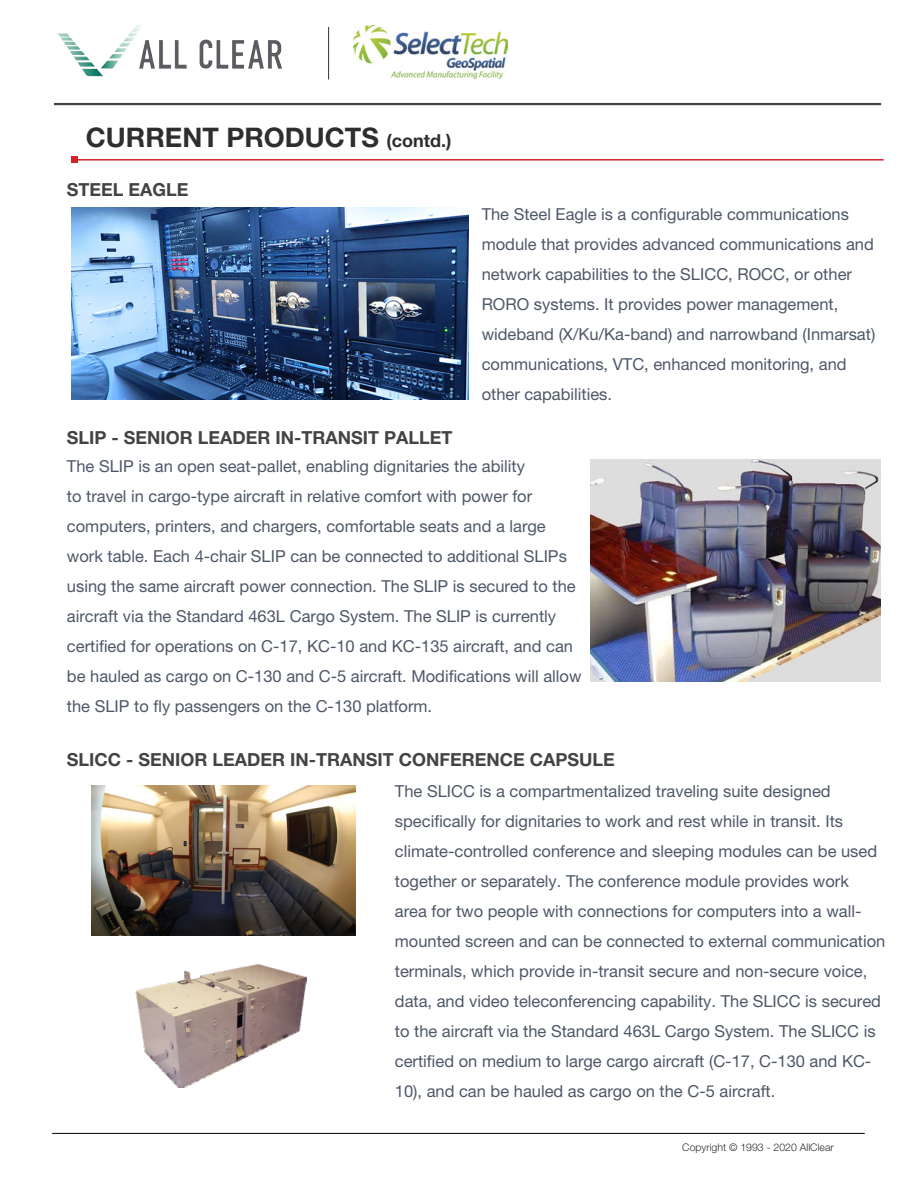
<style>
.page{position:relative;width:918px;height:1188px;background:#fff}
.page>*{position:absolute;margin:0;border:0;box-sizing:border-box;transform-origin:0 0}
.Paragraph_Style_1{font:700 27px "Helvetica Neue LT Std";color:#2e2e2e}
.t1{font:700 18px "Helvetica Neue LT Std";color:#434343}
.Paragraph_Style_1-2{font:16.5px/30px "Helvetica Neue LT Std";color:#4e5767}
.t2{font:300 10.5px "Helvetica Neue LT Std";color:#2e2e2e}
.s1{font-size:18px}
</style>
<div class="page">
<img style="left:71px;top:208px;width:397px;height:192px">
<img style="left:590px;top:460px;width:290px;height:222px">
<img style="left:91px;top:786px;width:264px;height:149px">
<img style="left:136px;top:964px;width:170px;height:123px">
<img style="left:353px;top:26px;width:155px;height:53px">
<hr style="left:328px;top:27px;width:1px;height:52px;background:#434343">
<hr style="left:52px;top:1133px;width:813px;height:1px;background:#000">
<hr style="left:74px;top:159px;width:810px;height:2px;background:#d1232a">
<div style="left:71px;top:156px;width:7px;height:7px;background:#d1232a"></div>
<hr style="left:54px;top:103px;width:827px;height:2px;background:#434343">
<img style="left:58px;top:25px;width:224px;height:52px">
<p class="Paragraph_Style_1" style="left:86px;top:121px;width:367px">CURRENT PRODUCTS <span class="s1">(contd.)</span></p>
<p class="t1" style="left:67px;top:178px;width:123px">STEEL EAGLE</p>
<p class="Paragraph_Style_1-2" style="left:482px;top:199px;width:395px">The Steel Eagle is a configurable communications module that provides advanced communications and network capabilities to the SLICC, ROCC, or other RORO systems. It provides power management, wideband (X/Ku/Ka-band) and narrowband (Inmarsat) communications, VTC, enhanced monitoring, and other capabilities.</p>
<p class="t1" style="left:67px;top:427px;width:387px">SLIP - SENIOR LEADER IN-TRANSIT PALLET</p>
<p class="Paragraph_Style_1-2" style="left:67px;top:451px;width:516px">The SLIP is an open seat-pallet, enabling dignitaries the ability<br>to travel in cargo-type aircraft in relative comfort with power for computers, printers, and chargers, comfortable seats and a large work table. Each 4-chair SLIP can be connected to additional SLIPs using the same aircraft power connection. The SLIP is secured to the aircraft via the Standard 463L Cargo System. The SLIP is currently certified for operations on C-17, KC-10 and KC-135 aircraft, and can be hauled as cargo on C-130 and C-5 aircraft. Modifications will allow the SLIP to fly passengers on the C-130 platform.</p>
<p class="t1" style="left:67px;top:748px;width:550px">SLICC - SENIOR LEADER IN-TRANSIT CONFERENCE CAPSULE</p>
<p class="Paragraph_Style_1-2" style="left:395px;top:776px;width:492px">The SLICC is a compartmentalized traveling suite designed specifically for dignitaries to work and rest while in transit. Its climate-controlled conference and sleeping modules can be used together or separately. The conference module provides work<br>area for two people with connections for computers into a wall&shy;mounted screen and can be connected to external communication terminals, which provide in-transit secure and non-secure voice, data, and video teleconferencing capability. The SLICC is secured to the aircraft via the Standard 463L Cargo System. The SLICC is certified on medium to large cargo aircraft (C-17, C-130 and KC-10), and can be hauled as cargo on the C-5 aircraft.</p>
<p class="t2" style="left:682px;top:1141px;width:153px">Copyright © 1993 - 2020 AllClear</p>
</div>
